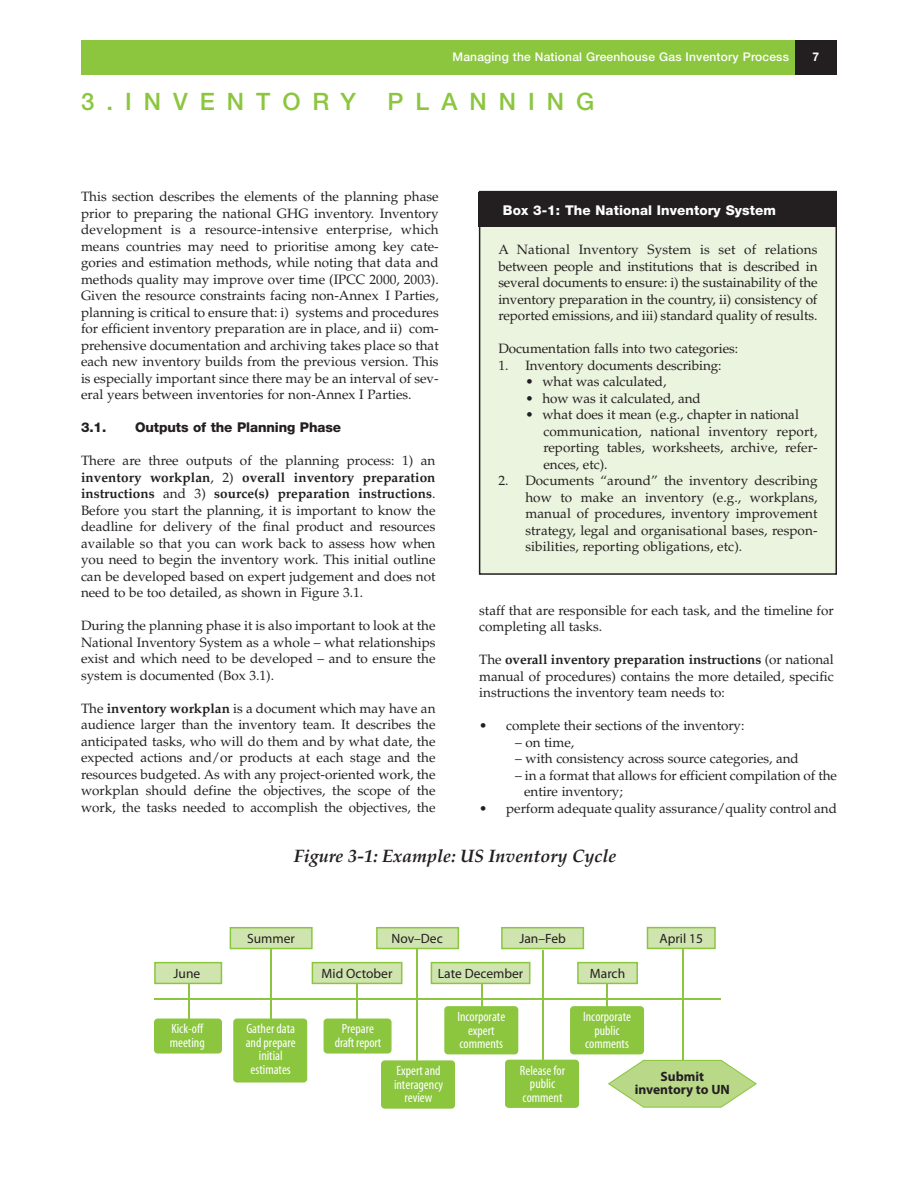
<style>
.page{position:relative;width:918px;height:1188px;background:#fff}
.page>*{position:absolute;margin:0;border:0;box-sizing:border-box;transform-origin:0 0}
.t1{font:500 24px "Helvetica Neue";letter-spacing:.5em;color:#8bc63e}
.t2{font:italic 700 18px "Palatino";color:#231f20}
.t3{font:13.5px/16.5px "Palatino";color:#231f20;text-align:justify}
.t4{font:13.5px/13.5px "Myriad MM.400.300.";color:#fff;text-align:center}
.t5{font:13.5px "Myriad Pro";color:#231f20}
.t6{font:800 13.5px "Helvetica Neue";letter-spacing:.005em;color:#fff}
.t7{font:800 13.5px "Helvetica Neue";letter-spacing:-.005em;color:#231f20}
.t8{font:700 13.5px/13.5px "Myriad Pro";color:#231f20;text-align:center}
.t9{font:500 12px "Helvetica Neue";letter-spacing:.015em;color:#fff}
.t10{font:700 12px "Helvetica Neue";color:#fff}
.s1{font-weight:700}
</style>
<div class="page">
<svg style="left:608px;top:1059px;width:149px;height:49px"></svg>
<div style="left:234px;top:1019px;width:73px;height:63px;background:#8bc63e;border-radius:3px"></div>
<div style="left:233px;top:1019px;width:74px;height:64px;border:2px solid #8bc63e;border-radius:3px"></div>
<div style="left:155px;top:1019px;width:66px;height:34px;background:#8bc63e;border-radius:3px"></div>
<div style="left:154px;top:1019px;width:68px;height:35px;border:2px solid #8bc63e;border-radius:3px"></div>
<hr style="left:154px;top:998px;width:567px;height:1px;background:#8bc63e">
<hr style="left:270px;top:948px;width:2px;height:72px;background:#8bc63e">
<hr style="left:356px;top:983px;width:2px;height:36px;background:#8bc63e">
<hr style="left:481px;top:984px;width:2px;height:22px;background:#8bc63e">
<hr style="left:606px;top:984px;width:2px;height:22px;background:#8bc63e">
<hr style="left:416px;top:949px;width:2px;height:114px;background:#8bc63e">
<hr style="left:542px;top:950px;width:1px;height:111px;background:#8bc63e">
<hr style="left:682px;top:949px;width:2px;height:111px;background:#8bc63e">
<div style="left:155px;top:963px;width:66px;height:20px;background:#cfe4ae"></div>
<div style="left:154px;top:962px;width:68px;height:22px;border:2px solid #8bc63e"></div>
<div style="left:324px;top:1019px;width:67px;height:34px;background:#8bc63e;border-radius:3px"></div>
<div style="left:324px;top:1019px;width:68px;height:35px;border:2px solid #8bc63e;border-radius:3px"></div>
<div style="left:382px;top:1061px;width:72px;height:47px;background:#8bc63e;border-radius:3px"></div>
<div style="left:381px;top:1060px;width:74px;height:49px;border:2px solid #8bc63e;border-radius:3px"></div>
<div style="left:445px;top:1007px;width:73px;height:47px;background:#8bc63e;border-radius:3px"></div>
<div style="left:444px;top:1006px;width:74px;height:48px;border:2px solid #8bc63e;border-radius:3px"></div>
<div style="left:571px;top:1007px;width:72px;height:47px;background:#8bc63e;border-radius:3px"></div>
<div style="left:570px;top:1006px;width:74px;height:48px;border:2px solid #8bc63e;border-radius:3px"></div>
<div style="left:506px;top:1060px;width:72px;height:47px;background:#8bc63e;border-radius:3px"></div>
<div style="left:505px;top:1060px;width:74px;height:48px;border:2px solid #8bc63e;border-radius:3px"></div>
<svg style="left:315px;top:965px;width:84px;height:16px"></svg>
<div style="left:312px;top:962px;width:90px;height:22px;border:2px solid #8bc63e"></div>
<div style="left:578px;top:963px;width:59px;height:20px;background:#cfe4ae"></div>
<div style="left:577px;top:962px;width:61px;height:22px;border:2px solid #8bc63e"></div>
<div style="left:431px;top:963px;width:99px;height:20px;background:#cfe4ae"></div>
<div style="left:431px;top:962px;width:99px;height:22px;border:2px solid #8bc63e"></div>
<svg style="left:233px;top:930px;width:77px;height:16px"></svg>
<div style="left:230px;top:927px;width:83px;height:22px;border:2px solid #8bc63e"></div>
<div style="left:647px;top:928px;width:68px;height:20px;background:#cfe4ae"></div>
<div style="left:647px;top:927px;width:69px;height:22px;border:2px solid #8bc63e"></div>
<div style="left:377px;top:928px;width:81px;height:21px;background:#cfe4ae"></div>
<div style="left:376px;top:927px;width:83px;height:22px;border:2px solid #8bc63e"></div>
<div style="left:502px;top:928px;width:81px;height:21px;background:#cfe4ae"></div>
<div style="left:501px;top:927px;width:83px;height:22px;border:2px solid #8bc63e"></div>
<hr style="left:188px;top:984px;width:2px;height:36px;background:#8bc63e">
<div style="left:81px;top:40px;width:756px;height:35px;background:#8bc63e"></div>
<div style="left:795px;top:40px;width:42px;height:35px;background:#231f20"></div>
<div style="left:480px;top:192px;width:356px;height:382px;background:#ebf4de"></div>
<div style="left:479px;top:191px;width:358px;height:384px;border:2px solid #231f20"></div>
<div style="left:479px;top:192px;width:358px;height:35px;background:#231f20"></div>
<p class="t9" style="left:453px;top:52px;width:338px">Managing the National Greenhouse Gas Inventory Process</p>
<h1 class="t1" style="left:81px;top:93px;width:277px">3.INVENTORY</h1>
<h1 class="t1" style="left:388px;top:93px;width:208px">PLANNING</h1>
<p class="t10" style="left:813px;top:52px;width:8px">7</p>
<p class="t3" style="left:81px;top:190px;width:359px">This section describes the elements of the planning phase prior to preparing the national GHG inventory. Inventory development is a resource-intensive enterprise, which means countries may need to prioritise among key cate&shy;gories and estimation methods, while noting that data and methods quality may improve over time (IPCC 2000, 2003).<br>Given the resource constraints facing non-Annex I Parties, planning is critical to ensure that: i) systems and procedures for efficient inventory preparation are in place, and ii) com&shy;prehensive documentation and archiving takes place so that each new inventory builds from the previous version. This is especially important since there may be an interval of sev&shy;eral years between inventories for non-Annex I Parties.</p>
<p class="t7" style="left:81px;top:423px;width:27px">3.1.</p>
<p class="t7" style="left:135px;top:423px;width:208px">Outputs of the Planning Phase</p>
<p class="t3" style="left:81px;top:454px;width:356px">There are three outputs of the planning process: 1) an <span class="s1">inventory workplan</span>, 2) <span class="s1">overall inventory preparation instructions</span> and 3) <span class="s1">source(s) preparation instructions</span>.<br>Before you start the planning, it is important to know the deadline for delivery of the final product and resources available so that you can work back to assess how when you need to begin the inventory work. This initial outline can be developed based on expert judgement and does not need to be too detailed, as shown in Figure 3.1.</p>
<p class="t3" style="left:81px;top:619px;width:356px">During the planning phase it is also important to look at the National Inventory System as a whole – what relationships exist and which need to be developed – and to ensure the system is documented (Box 3.1).</p>
<p class="t3" style="left:81px;top:701px;width:356px">The <span class="s1">inventory workplan</span> is a document which may have an audience larger than the inventory team. It describes the anticipated tasks, who will do them and by what date, the expected actions and/or products at each stage and the resources budgeted. As with any project-oriented work, the workplan should define the objectives, the scope of the work, the tasks needed to accomplish the objectives, the</p>
<p class="t6" style="left:503px;top:205px;width:275px">Box 3-1: The National Inventory System</p>
<p class="t3" style="left:498px;top:243px;width:321px">A National Inventory System is set of relations between people and institutions that is described in several documents to ensure: i) the sustainability of the inventory preparation in the country, ii) consistency of reported emissions, and iii) standard quality of results.</p>
<p class="t3" style="left:498px;top:342px;width:241px">Documentation falls into two categories:</p>
<p class="t3" style="left:498px;top:358px;width:225px">1. Inventory documents describing:</p>
<p class="t3" style="left:525px;top:375px;width:143px">• what was calculated,</p>
<p class="t3" style="left:525px;top:391px;width:177px">• how was it calculated, and</p>
<p class="t3" style="left:543px;top:408px;width:276px;text-align:left;text-indent:-18px">• what does it mean (e.g., chapter in national communication, national inventory report, reporting tables, worksheets, archive, refer&shy;ences, etc).</p>
<p class="t3" style="left:525px;top:474px;width:294px;text-indent:-27px">2. Documents “around” the inventory describing how to make an inventory (e.g., workplans, manual of procedures, inventory improvement strategy, legal and organisational bases, respon&shy;sibilities, reporting obligations, etc).</p>
<p class="t3" style="left:479px;top:603px;width:356px">staff that are responsible for each task, and the timeline for completing all tasks.</p>
<p class="t3" style="left:479px;top:653px;width:356px">The <span class="s1">overall inventory preparation instructions</span> (or national manual of procedures) contains the more detailed, specific instructions the inventory team needs to:</p>
<p class="t3" style="left:479px;top:719px;width:267px">• complete their sections of the inventory:</p>
<p class="t3" style="left:515px;top:735px;width:60px">– on time,</p>
<p class="t3" style="left:515px;top:752px;width:285px">– with consistency across source categories, and</p>
<p class="t3" style="left:524px;top:768px;width:314px;text-indent:-9px">– in a format that allows for efficient compilation of the entire inventory;</p>
<p class="t3" style="left:479px;top:801px;width:359px">• perform adequate quality assurance/quality control and</p>
<h2 class="t2" style="left:294px;top:849px;width:324px">Figure 3-1: Example: US Inventory Cycle</h2>
<p class="t5" style="left:174px;top:968px;width:28px">June</p>
<p class="t5" style="left:247px;top:933px;width:49px">Summer</p>
<p class="t5" style="left:391px;top:933px;width:53px">Nov–Dec</p>
<p class="t5" style="left:519px;top:933px;width:48px">Jan–Feb</p>
<p class="t5" style="left:660px;top:933px;width:45px">April 15</p>
<p class="t5" style="left:322px;top:968px;width:72px">Mid October</p>
<p class="t5" style="left:438px;top:968px;width:87px">Late December</p>
<p class="t5" style="left:590px;top:968px;width:37px">March</p>
<p class="t4" style="left:170px;top:1023px;width:36px;text-align:left">Kick-off meeting</p>
<p class="t4" style="left:335px;top:1023px;width:48px">Prepare draft report</p>
<p class="t4" style="left:246px;top:1023px;width:52px">Gather data and prepare initial estimates</p>
<p class="t4" style="left:394px;top:1065px;width:51px">Expert and interagency review</p>
<p class="t4" style="left:457px;top:1011px;width:49px">Incorporate expert comments</p>
<p class="t4" style="left:583px;top:1011px;width:49px">Incorporate public comments</p>
<p class="t4" style="left:520px;top:1065px;width:47px">Release for public comment</p>
<p class="t8" style="left:635px;top:1071px;width:97px">Submit inventory to UN</p>
</div>
